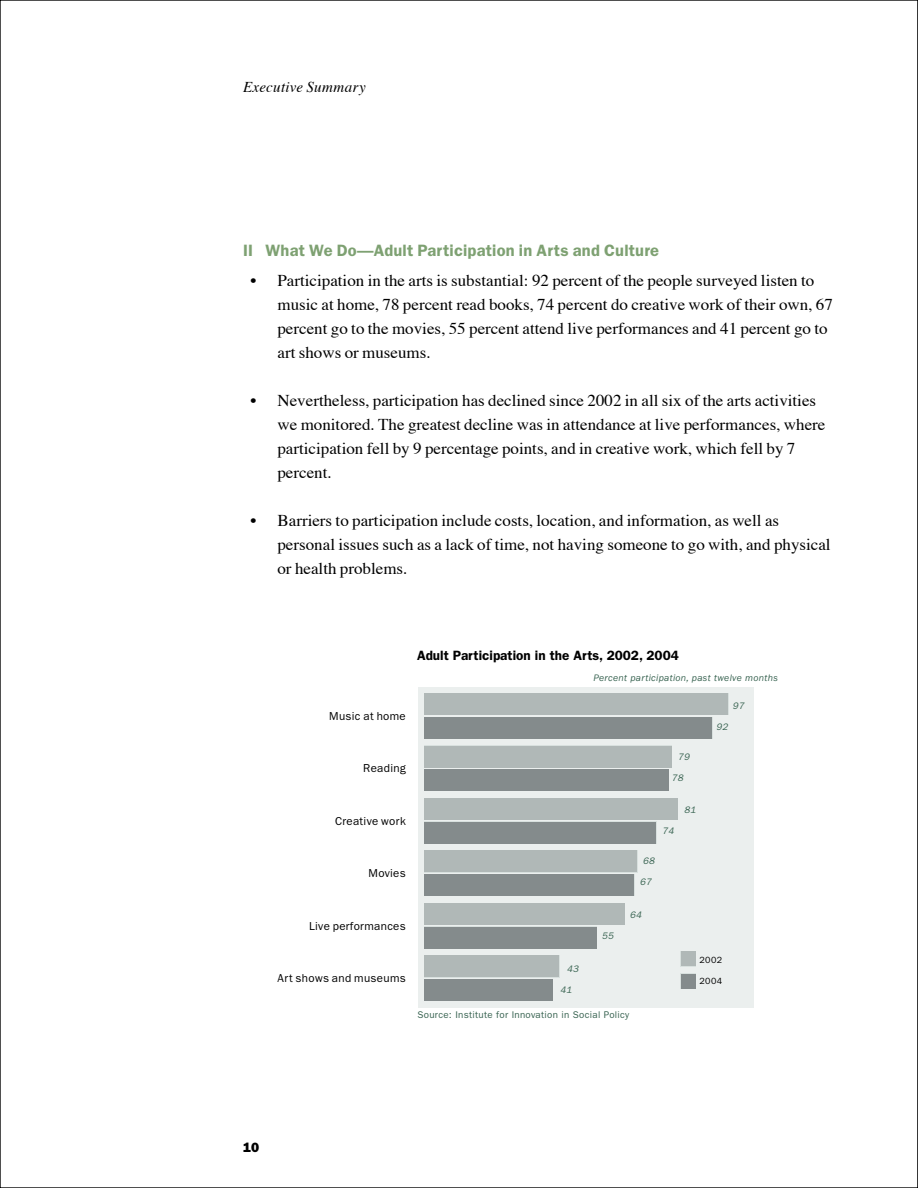
<style>
.page{position:relative;width:918px;height:1188px;background:#fff}
.page>*{position:absolute;margin:0;border:0;box-sizing:border-box;transform-origin:0 0}
.t1{font:16.5px/24px "Times";color:#000}
.t2{font:600 16.5px "Franklin Gothic";letter-spacing:.01em;color:#7ea172}
.t3{font:italic 15px "Times";letter-spacing:.025em;color:#000}
.t4{font:600 13.5px "Franklin Gothic";color:#000}
.t5{font:800 13.5px "Franklin Gothic";color:#000}
.t6{font:11.55px "Franklin Gothic";letter-spacing:.025em;color:#000}
.t7{font:9.75px "Franklin Gothic";letter-spacing:.03em;color:#386351}
.t8{font:italic 9.75px "Franklin Gothic";letter-spacing:.03em;color:#386351}
.t9{font:italic 9.45px "Franklin Gothic";letter-spacing:.035em;color:#386351}
.t10{font:9px "Franklin Gothic";letter-spacing:.03em;color:#000}
</style>
<div class="page">
<svg style="left:917px;top:0;width:1px;height:1188px"></svg>
<div style="left:418px;top:687px;width:336px;height:320px;background:#ebefee"></div>
<div style="left:424px;top:717px;width:288px;height:21px;background:#848b8c"></div>
<div style="left:424px;top:770px;width:245px;height:21px;background:#848b8c"></div>
<div style="left:424px;top:822px;width:232px;height:21px;background:#848b8c"></div>
<div style="left:424px;top:874px;width:210px;height:22px;background:#848b8c"></div>
<div style="left:424px;top:927px;width:173px;height:21px;background:#848b8c"></div>
<div style="left:424px;top:979px;width:129px;height:22px;background:#848b8c"></div>
<div style="left:681px;top:974px;width:15px;height:15px;background:#848b8c"></div>
<div style="left:424px;top:693px;width:304px;height:22px;background:#b0b8b7"></div>
<div style="left:424px;top:746px;width:248px;height:21px;background:#b0b8b7"></div>
<div style="left:424px;top:798px;width:254px;height:22px;background:#b0b8b7"></div>
<div style="left:424px;top:851px;width:213px;height:21px;background:#b0b8b7"></div>
<div style="left:424px;top:903px;width:201px;height:22px;background:#b0b8b7"></div>
<div style="left:424px;top:956px;width:135px;height:21px;background:#b0b8b7"></div>
<div style="left:681px;top:952px;width:15px;height:14px;background:#b0b8b7"></div>
<p class="t3" style="left:243px;top:78px;width:124px">Executive Summary</p>
<p class="t2" style="left:243px;top:241px;width:418px">II What We Do—Adult Participation in Arts and Culture</p>
<p class="t1" style="left:278px;top:268px;width:557px;text-indent:-27px">• Participation in the arts is substantial: 92 percent of the people surveyed listen to music at home, 78 percent read books, 74 percent do creative work of their own, 67 percent go to the movies, 55 percent attend live performances and 41 percent go to art shows or museums.</p>
<p class="t1" style="left:278px;top:388px;width:549px;text-indent:-27px">• Nevertheless, participation has declined since 2002 in all six of the arts activities we monitored. The greatest decline was in attendance at live performances, where participation fell by 9 percentage points, and in creative work, which fell by 7 percent.</p>
<p class="t1" style="left:278px;top:508px;width:555px;text-indent:-27px">• Barriers to participation include costs, location, and information, as well as personal issues such as a lack of time, not having someone to go with, and physical or health problems.</p>
<p class="t4" style="left:417px;top:648px;width:263px">Adult Participation in the Arts, 2002, 2004</p>
<p class="t8" style="left:593px;top:673px;width:186px">Percent participation, past twelve months</p>
<p class="t6" style="left:329px;top:709px;width:78px">Music at home</p>
<p class="t6" style="left:363px;top:762px;width:44px">Reading</p>
<p class="t6" style="left:335px;top:814px;width:72px">Creative work</p>
<p class="t6" style="left:369px;top:867px;width:39px">Movies</p>
<p class="t6" style="left:309px;top:919px;width:98px">Live performances</p>
<p class="t6" style="left:278px;top:972px;width:130px">Art shows and museums</p>
<p class="t9" style="left:678px;top:752px;width:13px">79</p>
<p class="t9" style="left:672px;top:773px;width:13px">78</p>
<p class="t9" style="left:684px;top:804px;width:13px">81</p>
<p class="t9" style="left:662px;top:825px;width:13px">74</p>
<p class="t9" style="left:732px;top:701px;width:13px">97</p>
<p class="t9" style="left:716px;top:722px;width:13px">92</p>
<p class="t9" style="left:567px;top:963px;width:13px">43</p>
<p class="t9" style="left:560px;top:984px;width:13px">41</p>
<p class="t9" style="left:602px;top:930px;width:13px">55</p>
<p class="t9" style="left:643px;top:855px;width:13px">68</p>
<p class="t9" style="left:640px;top:876px;width:13px">67</p>
<p class="t9" style="left:630px;top:909px;width:13px">64</p>
<p class="t7" style="left:418px;top:1009px;width:213px">Source: Institute for Innovation in Social Policy</p>
<p class="t10" style="left:700px;top:954px;width:24px">2002</p>
<p class="t10" style="left:700px;top:975px;width:24px">2004</p>
<p class="t5" style="left:243px;top:1140px;width:18px">10</p>
</div>
